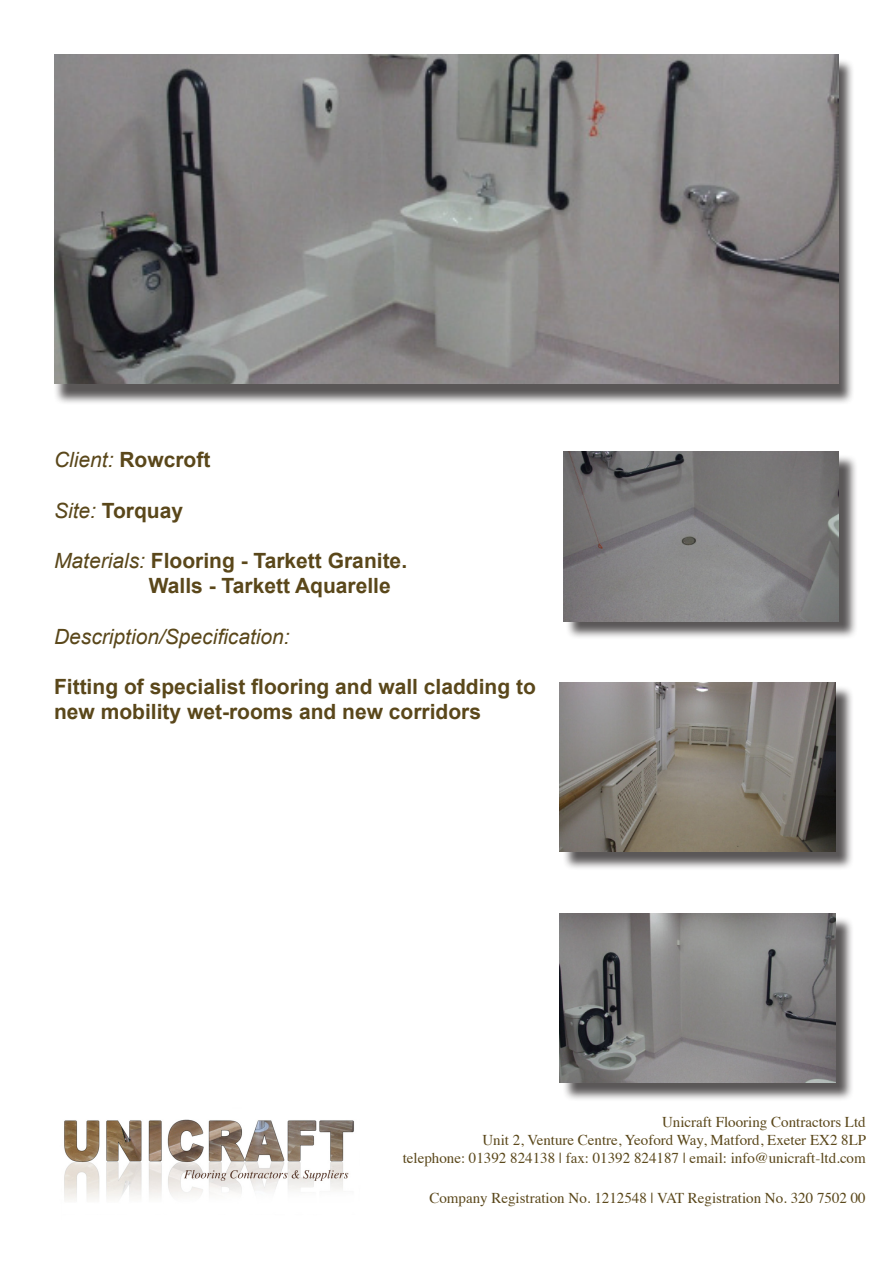
<style>
.page{position:relative;width:893px;height:1263px;background:#fff}
.page>*{position:absolute;margin:0;border:0;box-sizing:border-box;transform-origin:0 0}
.t1{font:700 21px/25.2px "Arial";color:#5a471a}
.t2{font:italic 21px "Arial";color:#5a471a}
.t3{font:15px/18px "Times";color:#5a471a;text-align:right}
.s1{font-weight:400;font-style:italic}
</style>
<div class="page">
<div style="left:53px;top:59px;width:802px;height:346px;background:#231f20;opacity:.75"></div>
<img style="left:54px;top:54px;width:785px;height:330px">
<div style="left:566px;top:454px;width:292px;height:186px;background:#231f20;opacity:.75"></div>
<img style="left:563px;top:452px;width:276px;height:169px">
<div style="left:562px;top:916px;width:292px;height:185px;background:#231f20;opacity:.75"></div>
<img style="left:560px;top:913px;width:275px;height:170px">
<div style="left:562px;top:685px;width:292px;height:186px;background:#231f20;opacity:.75"></div>
<img style="left:560px;top:683px;width:275px;height:169px">
<img style="left:64px;top:1119px;width:290px;height:82px">
<p class="t1" style="left:54px;top:448px;width:158px"><span class="s1">Client:</span> Rowcroft</p>
<p class="t1" style="left:54px;top:498px;width:131px"><span class="s1">Site:</span> Torquay</p>
<p class="t1" style="left:54px;top:549px;width:355px"><span class="s1">Materials:</span> Flooring - Tarkett Granite.</p>
<p class="t1" style="left:149px;top:574px;width:243px">Walls - Tarkett Aquarelle</p>
<p class="t2" style="left:54px;top:622px;width:237px">Description/Specification:</p>
<p class="t1" style="left:54px;top:675px;width:483px">Fitting of specialist flooring and wall cladding to new mobility wet-rooms and new corridors</p>
<p class="t3" style="left:403px;top:1112px;width:465px">Unicraft Flooring Contractors Ltd<br>Unit 2, Venture Centre, Yeoford Way, Matford, Exeter EX2 8LP<br>telephone: 01392 824138 | fax: 01392 824187 | email: info@unicraft-ltd.com</p>
<p class="t3" style="left:429px;top:1187px;width:438px">Company Registration No. 1212548 | VAT Registration No. 320 7502 00</p>
</div>
